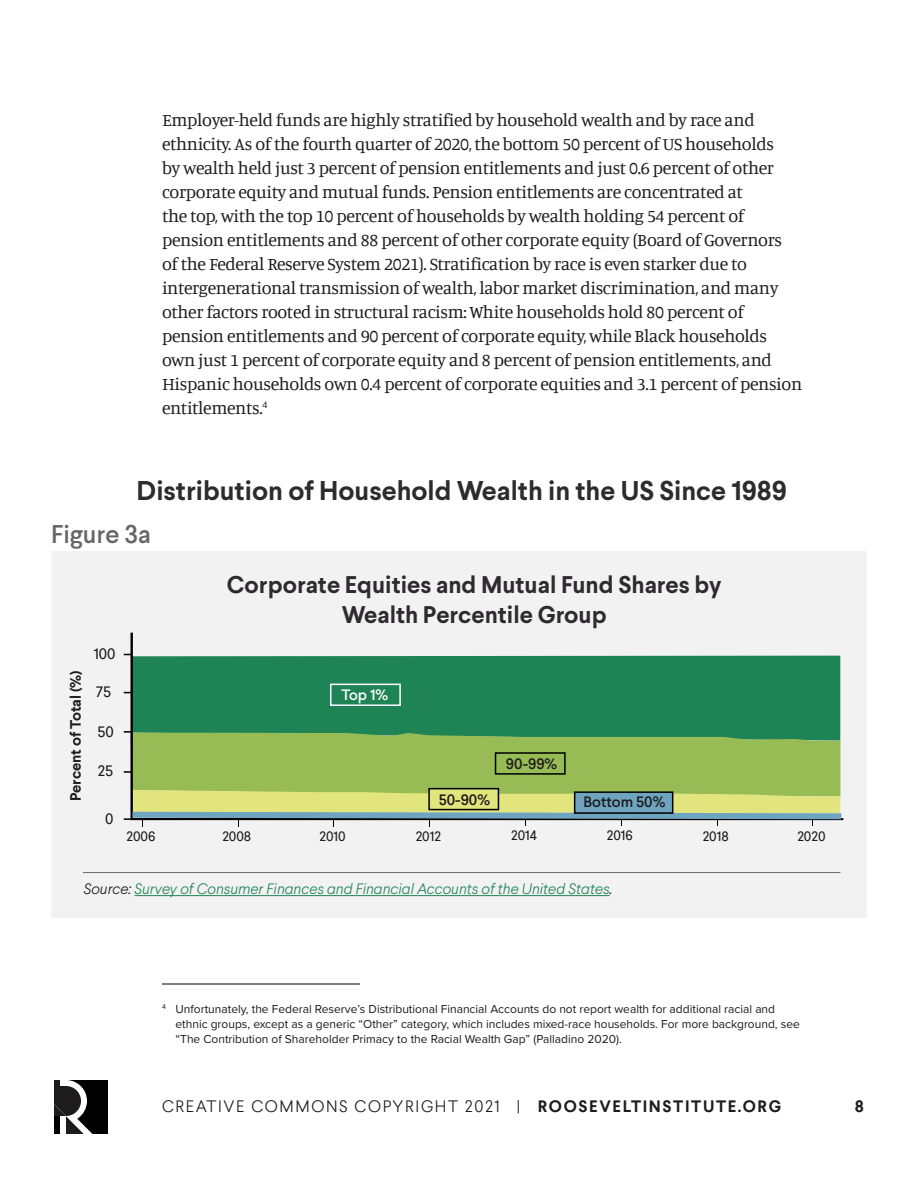
<style>
.page{position:relative;width:918px;height:1188px;background:#fff}
.page>*{position:absolute;margin:0;border:0;box-sizing:border-box;transform-origin:0 0}
.t1{font:700 27px "Larsseit";color:#2d2b2d}
.t2{font:500 25.5px "Larsseit";color:#666}
.t3{font:700 24px/30px "Larsseit";color:#2d2b2d;text-align:center}
.t4{font:18px/24px "Manuale";letter-spacing:-.02em;color:#1d1b1b}
.t5{font:300 16.5px "Larsseit";letter-spacing:.1em;color:#1d1b1b}
.t6{font:700 16.5px "Larsseit";color:#1d1b1b}
.t7{font:italic 300 15px "Larsseit";color:#1e8456}
.t8{font:500 15px "Larsseit";color:#1d1b1b}
.t9{font:700 15px "Larsseit";color:#1d1b1b}
.t10{font:15px "Larsseit";color:#1d1b1b}
.t11{font:500 15px "Larsseit";color:#fff}
.t12{font:13.5px "Larsseit";color:#1d1b1b}
.t13{font:12px/15px "Proxima Nova";color:#1d1b1b}
.s1{color:#1d1b1b}
.s2{font-weight:700}
</style>
<div class="page">
<svg style="left:54px;top:1080px;width:54px;height:54px"></svg>
<div style="left:51px;top:552px;width:816px;height:366px;background:#f2f2f2"></div>
<hr style="left:83px;top:872px;width:757px;height:1px;background:#666">
<hr style="left:134px;top:895px;width:476px;height:1px;background:#1e8456">
<svg style="left:130px;top:632px;width:711px;height:158px"></svg>
<svg style="left:124px;top:771px;width:8px;height:2px"></svg>
<div style="left:330px;top:684px;width:71px;height:22px;background:#1e8456;border:2px solid #fff"></div>
<svg style="left:124px;top:790px;width:720px;height:37px"></svg>
<div style="left:575px;top:792px;width:98px;height:21px;background:#6ea4bf"></div>
<div style="left:574px;top:791px;width:99px;height:23px;border:2px solid #000"></div>
<div style="left:429px;top:789px;width:69px;height:21px;background:#e2e47e"></div>
<div style="left:428px;top:788px;width:71px;height:22px;border:2px solid #000"></div>
<div style="left:496px;top:753px;width:69px;height:21px;background:#97bc56"></div>
<div style="left:495px;top:752px;width:71px;height:23px;border:2px solid #000"></div>
<svg style="left:124px;top:731px;width:8px;height:2px"></svg>
<hr style="left:162px;top:984px;width:198px;height:1px;background:#000">
<p class="t4" style="left:162px;top:107px;width:642px">Employer-held funds are highly stratified by household wealth and by race and ethnicity. As of the fourth quarter of 2020, the bottom 50 percent of US households<br>by wealth held just 3 percent of pension entitlements and just 0.6 percent of other corporate equity and mutual funds. Pension entitlements are concentrated at<br>the top, with the top 10 percent of households by wealth holding 54 percent of pension entitlements and 88 percent of other corporate equity (Board of Governors of the Federal Reserve System 2021). Stratification by race is even starker due to intergenerational transmission of wealth, labor market discrimination, and many other factors rooted in structural racism: White households hold 80 percent of pension entitlements and 90 percent of corporate equity, while Black households own just 1 percent of corporate equity and 8 percent of pension entitlements, and Hispanic households own 0.4 percent of corporate equities and 3.1 percent of pension entitlements.<sup>4</sup></p>
<h1 class="t1" style="left:137px;top:473px;width:652px">Distribution of Household Wealth in the US Since 1989</h1>
<h2 class="t2" style="left:51px;top:517px;width:101px">Figure 3a</h2>
<p class="t9" style="left:66px;top:801px;width:133px;rotate:-90deg">Percent of Total (%)</p>
<p class="t10" style="left:94px;top:644px;width:23px">100</p>
<p class="t10" style="left:96px;top:682px;width:17px">75</p>
<p class="t10" style="left:97px;top:722px;width:18px">50</p>
<p class="t10" style="left:98px;top:761px;width:17px">25</p>
<p class="t10" style="left:105px;top:809px;width:10px">0</p>
<h3 class="t3" style="left:227px;top:569px;width:496px">Corporate Equities and Mutual Fund Shares by<br>Wealth Percentile Group</h3>
<p class="t11" style="left:341px;top:685px;width:48px">Top 1%</p>
<p class="t8" style="left:506px;top:754px;width:53px">90-99%</p>
<p class="t8" style="left:439px;top:789px;width:53px">50-90%</p>
<p class="t8" style="left:584px;top:792px;width:83px">Bottom 50%</p>
<p class="t12" style="left:127px;top:828px;width:30px">2006</p>
<p class="t12" style="left:222px;top:828px;width:30px">2008</p>
<p class="t12" style="left:320px;top:828px;width:28px">2010</p>
<p class="t12" style="left:416px;top:828px;width:27px">2012</p>
<p class="t12" style="left:511px;top:827px;width:27px">2014</p>
<p class="t12" style="left:607px;top:827px;width:27px">2016</p>
<p class="t12" style="left:703px;top:827px;width:27px">2018</p>
<p class="t12" style="left:797px;top:827px;width:30px">2020</p>
<p class="t7" style="left:84px;top:879px;width:530px"><span class="s1">Source:</span> Survey of Consumer Finances and Financial Accounts of the United States<span class="s1">.</span></p>
<p class="t13" style="left:176px;top:1001px;width:626px;text-indent:-14px"><sup>4</sup> Unfortunately, the Federal Reserve’s Distributional Financial Accounts do not report wealth for additional racial and ethnic groups, except as a generic “Other” category, which includes mixed-race households. For more background, see “The Contribution of Shareholder Primacy to the Racial Wealth Gap” (Palladino 2020).</p>
<p class="t5" style="left:162px;top:1096px;width:621px">CREATIVE COMMONS COPYRIGHT 2021 | <span class="s2">ROOSEVELTINSTITUTE.ORG</span></p>
<p class="t6" style="left:855px;top:1096px;width:11px">8</p>
</div>
